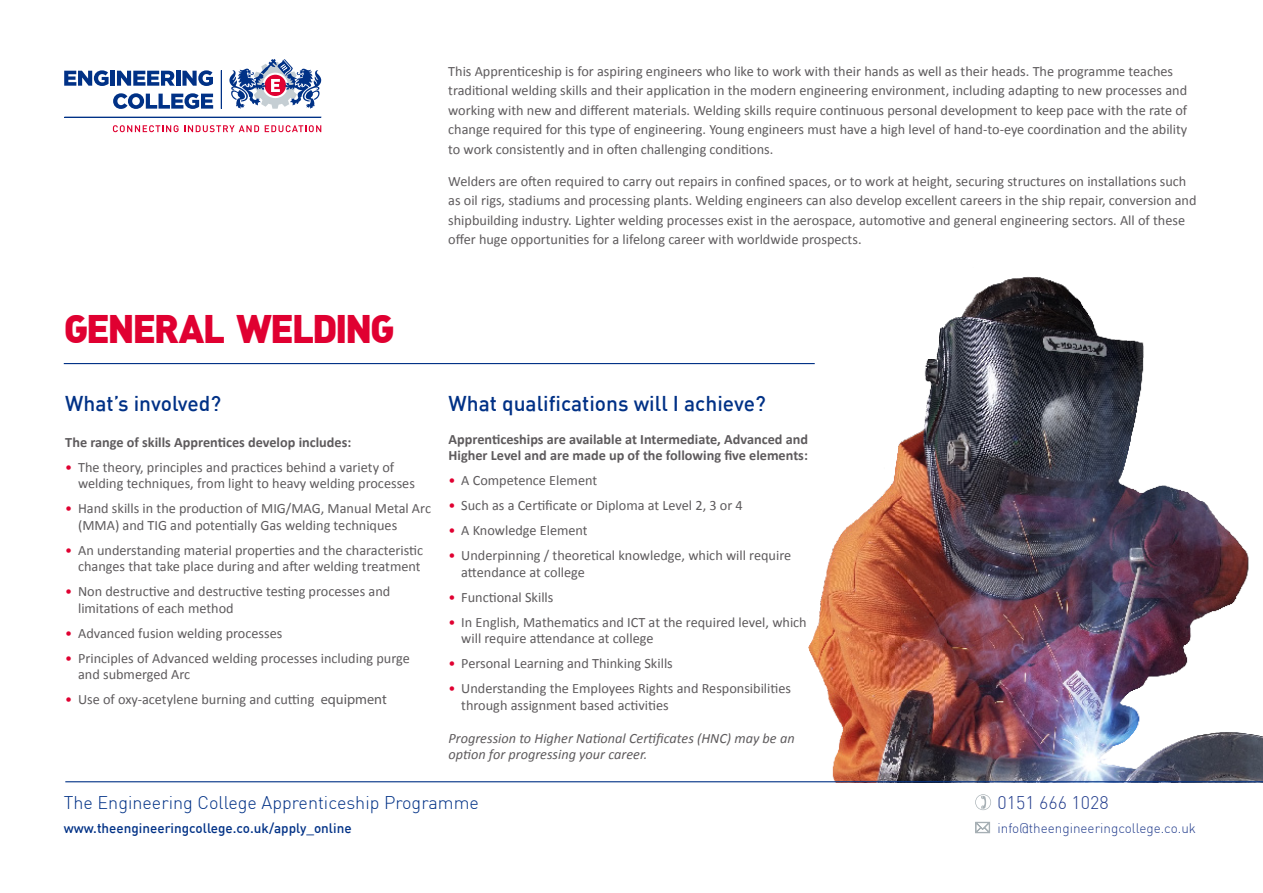
<style>
.page{position:relative;width:1263px;height:893px;background:#fff}
.page>*{position:absolute;margin:0;border:0;box-sizing:border-box;transform-origin:0 0}
.Title__Header{font:39px "DIN Black Alternate";letter-spacing:-.055em;color:#e00031}
.Blue_sub_heads{font:500 21px "DIN";color:#003186}
.t1{font:300 18px "DIN";color:#003186}
.t2{font:300 18px "DIN";color:#253f8e}
.Small_top_intro_copy{font:14.25px/16.5px "Calibri";color:#5e5b5d}
.Italic_text{font:700 14.25px/16.5px "Calibri";color:#5e5b5d}
.Italic_text-2{font:italic 14.25px/16.5px "Calibri";color:#5e5b5d}
.t3{font:500 13.5px "DIN";color:#003186}
.t4{font:300 13.5px "DIN";color:#253f8e}
.s1{color:#e00031}
.s2{font-family:"Myriad Pro"}
</style>
<div class="page">
<svg style="left:975px;top:794px;width:16px;height:16px"></svg>
<svg style="left:975px;top:822px;width:15px;height:11px"></svg>
<svg style="left:113px;top:125px;width:146px;height:7px"></svg>
<svg style="left:265px;top:125px;width:56px;height:7px"></svg>
<hr style="left:64px;top:117px;width:257px;height:1px;background:#003186">
<svg style="left:64px;top:70px;width:45px;height:16px"></svg>
<div style="left:110px;top:71px;width:5px;height:15px;background:#003186"></div>
<svg style="left:117px;top:71px;width:58px;height:15px"></svg>
<hr style="left:176px;top:71px;width:4px;height:15px;background:#003186">
<svg style="left:182px;top:70px;width:31px;height:16px"></svg>
<svg style="left:113px;top:93px;width:100px;height:16px"></svg>
<hr style="left:221px;top:70px;width:1px;height:39px;background:#003186">
<svg style="left:229px;top:59px;width:92px;height:50px"></svg>
<hr style="left:64px;top:363px;width:751px;height:1px;background:#003186">
<img style="left:805px;top:277px;width:458px;height:504px">
<hr style="left:65px;top:781px;width:1198px;height:1px;background:#003186">
<p class="Small_top_intro_copy" style="left:448px;top:60px;width:741px;line-height:19.5px">This Apprenticeship is for aspiring engineers who like to work with their hands as well as their heads. The programme teaches traditional welding skills and their application in the modern engineering environment, including adapting to new processes and working with new and different materials. Welding skills require continuous personal development to keep pace with the rate of change required for this type of engineering. Young engineers must have a high level of hand-to-eye coordination and the ability to work consistently and in often challenging conditions.</p>
<p class="Small_top_intro_copy" style="left:448px;top:171px;width:750px;line-height:19.5px">Welders are often required to carry out repairs in confined spaces, or to work at height, securing structures on installations such as oil rigs, stadiums and processing plants. Welding engineers can also develop excellent careers in the ship repair, conversion and shipbuilding industry. Lighter welding processes exist in the aerospace, automotive and general engineering sectors. All of these offer huge opportunities for a lifelong career with worldwide prospects.</p>
<p class="Title__Header" style="left:64px;top:303px;width:333px">GENERAL WELDING</p>
<p class="Blue_sub_heads" style="left:65px;top:390px;width:157px">What’s involved?</p>
<p class="Italic_text" style="left:65px;top:433px;width:288px">The range of skills Apprentices develop includes:</p>
<p class="Small_top_intro_copy" style="left:78px;top:458px;width:338px;text-indent:-13px"><span class="s1">•</span> The theory, principles and practices behind a variety of welding techniques, from light to heavy welding processes</p>
<p class="Small_top_intro_copy" style="left:78px;top:499px;width:354px;text-indent:-13px"><span class="s1">•</span> Hand skills in the production of MIG/MAG, Manual Metal Arc (MMA) and TIG and potentially Gas welding techniques</p>
<p class="Small_top_intro_copy" style="left:65px;top:541px;width:359px;text-align:right"><span class="s1">•</span> An understanding material properties and the characteristic changes that take place during and after welding treatment</p>
<p class="Small_top_intro_copy" style="left:78px;top:582px;width:314px;text-indent:-13px"><span class="s1">•</span> Non destructive and destructive testing processes and limitations of each method</p>
<p class="Small_top_intro_copy" style="left:65px;top:624px;width:219px"><span class="s1">•</span> Advanced fusion welding processes</p>
<p class="Small_top_intro_copy" style="left:78px;top:649px;width:333px;text-indent:-13px"><span class="s1">•</span> Principles of Advanced welding processes including purge and submerged Arc</p>
<p class="Small_top_intro_copy" style="left:65px;top:690px;width:323px"><span class="s1">•</span> Use of oxy-acetylene burning and cutting <span class="s2">equipment</span></p>
<p class="Blue_sub_heads" style="left:448px;top:390px;width:319px">What qualifications will I achieve?</p>
<p class="Italic_text" style="left:448px;top:430px;width:361px">Apprenticeships are available at Intermediate, Advanced and<br>Higher Level and are made up of the following five elements:</p>
<p class="Small_top_intro_copy" style="left:448px;top:471px;width:150px"><span class="s1">•</span> A Competence Element</p>
<p class="Small_top_intro_copy" style="left:448px;top:496px;width:296px"><span class="s1">•</span> Such as a Certificate or Diploma at Level 2, 3 or 4</p>
<p class="Small_top_intro_copy" style="left:448px;top:521px;width:141px"><span class="s1">•</span> A Knowledge Element</p>
<p class="Small_top_intro_copy" style="left:461px;top:546px;width:331px;text-indent:-13px"><span class="s1">•</span> Underpinning / theoretical knowledge, which will require attendance at college</p>
<p class="Small_top_intro_copy" style="left:448px;top:588px;width:106px"><span class="s1">•</span> Functional Skills</p>
<p class="Small_top_intro_copy" style="left:461px;top:613px;width:347px;text-indent:-13px"><span class="s1">•</span> In English, Mathematics and ICT at the required level, which will require attendance at college</p>
<p class="Small_top_intro_copy" style="left:448px;top:654px;width:226px"><span class="s1">•</span> Personal Learning and Thinking Skills</p>
<p class="Small_top_intro_copy" style="left:461px;top:679px;width:331px;text-indent:-13px"><span class="s1">•</span> Understanding the Employees Rights and Responsibilities through assignment based activities</p>
<p class="Italic_text-2" style="left:448px;top:729px;width:348px">Progression to Higher National Certificates (HNC) may be an option for progressing your career.</p>
<p class="t1" style="left:64px;top:791px;width:417px">The Engineering College Apprenticeship Programme</p>
<p class="t3" style="left:64px;top:819px;width:289px">www.theengineeringcollege.co.uk/apply_online</p>
<p class="t2" style="left:997px;top:791px;width:112px">0151 666 1028</p>
<p class="t4" style="left:997px;top:819px;width:200px">info@theengineeringcollege.co.uk</p>
</div>
